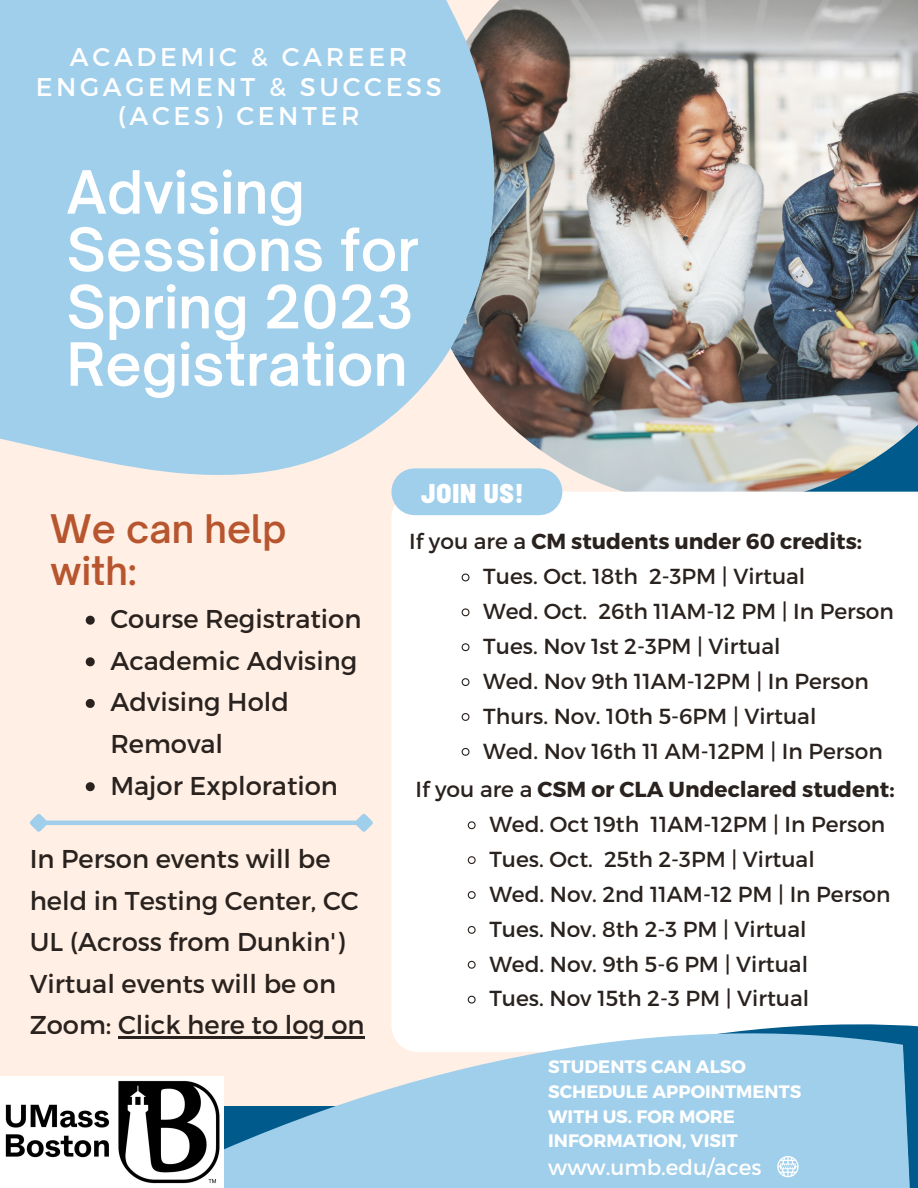
<style>
.page{position:relative;width:918px;height:1188px;background:#ffefe4}
.page>*{position:absolute;margin:0;border:0;box-sizing:border-box;transform-origin:0 0}
.t1{font:600 57px/57.3px "Open Sauce One";color:#fff}
.t2{font:600 37.8px/42.3px "Open Sauce One";color:#b7552e}
.t3{font:900 semi-condensed 27.15px "Barlow";letter-spacing:.035em;color:#fff}
.t4{font:25.8px/41.7px "Montserrat";color:#29221e}
.t5{font:25.65px/29.2px "Montserrat";letter-spacing:.14em;color:#fff;text-align:center}
.t6{font:21.75px/34.8px "Montserrat";color:#29221e}
.t7{font:700 21.75px "Montserrat";color:#29221e}
.t8{font:21.45px "Montserrat";color:#fff}
.t9{font:700 18px/24.8px "Montserrat";color:#fff}
.s1{font-weight:400}
</style>
<div class="page">
<img style="left:623px;top:0;width:295px;height:492px">
<svg style="left:0;top:0;width:623px;height:492px;background:#a3c2d4"></svg>
<div style="left:391px;top:492px;width:527px;height:506px;background:#fff"></div>
<div style="left:414px;top:469px;width:125px;height:46px;background:#a0cfeb"></div>
<div style="left:391px;top:998px;width:527px;height:190px;background:#fff"></div>
<svg style="left:29px;top:1004px;width:888px;height:184px;fill:#a0cfeb"></svg>
<svg style="left:777px;top:1156px;width:22px;height:21px"></svg>
<img style="left:0;top:1076px;width:224px;height:111px">
<svg style="left:461px;top:573px;width:9px;height:9px"></svg>
<svg style="left:461px;top:608px;width:9px;height:9px"></svg>
<svg style="left:461px;top:642px;width:9px;height:10px"></svg>
<svg style="left:461px;top:677px;width:9px;height:10px"></svg>
<svg style="left:461px;top:712px;width:9px;height:10px"></svg>
<svg style="left:461px;top:747px;width:9px;height:10px"></svg>
<svg style="left:86px;top:616px;width:9px;height:9px"></svg>
<svg style="left:86px;top:657px;width:9px;height:9px"></svg>
<svg style="left:86px;top:699px;width:9px;height:9px"></svg>
<svg style="left:86px;top:782px;width:9px;height:9px"></svg>
<svg style="left:467px;top:821px;width:9px;height:9px"></svg>
<svg style="left:467px;top:855px;width:9px;height:10px"></svg>
<svg style="left:467px;top:890px;width:9px;height:10px"></svg>
<svg style="left:467px;top:925px;width:9px;height:10px"></svg>
<svg style="left:467px;top:960px;width:9px;height:10px"></svg>
<svg style="left:467px;top:995px;width:9px;height:9px"></svg>
<hr style="left:118px;top:1037px;width:247px;height:2px;background:#29221e">
<hr style="left:44px;top:821px;width:314px;height:4px;background:#a0cfeb">
<svg style="left:30px;top:813px;width:22px;height:19px"></svg>
<svg style="left:351px;top:814px;width:22px;height:18px"></svg>
<p class="t5" style="left:36px;top:41px;width:407px">ACADEMIC &amp; CAREER<br>ENGAGEMENT &amp; SUCCESS (ACES) CENTER</p>
<h1 class="t1" style="left:67px;top:163px;width:354px">Advising<br>Sessions for<br>Spring 2023<br>Registration</h1>
<h2 class="t2" style="left:50px;top:507px;width:238px">We can help with:</h2>
<p class="t4" style="left:110px;top:597px;width:253px">Course Registration<br>Academic Advising<br>Advising Hold<br>Removal<br>Major Exploration</p>
<p class="t4" style="left:30px;top:837px;width:336px">In Person events will be held in Testing Center, CC<br>UL (Across from Dunkin')<br>Virtual events will be on<br>Zoom: Click here to log on</p>
<p class="t3" style="left:421px;top:476px;width:104px">JOIN US!</p>
<p class="t7" style="left:409px;top:527px;width:454px"><span class="s1">If you are a</span> CM students under 60 credits:</p>
<p class="t6" style="left:483px;top:558px;width:412px">Tues. Oct. 18th 2-3PM | Virtual<br>Wed. Oct. 26th 11AM-12 PM | In Person<br>Tues. Nov 1st 2-3PM | Virtual<br>Wed. Nov 9th 11AM-12PM | In Person<br>Thurs. Nov. 10th 5-6PM | Virtual<br>Wed. Nov 16th 11 AM-12PM | In Person</p>
<p class="t7" style="left:415px;top:775px;width:481px"><span class="s1">If you are a</span> CSM or CLA Undeclared student:</p>
<p class="t6" style="left:489px;top:806px;width:403px">Wed. Oct 19th 11AM-12PM | In Person<br>Tues. Oct. 25th 2-3PM | Virtual<br>Wed. Nov. 2nd 11AM-12 PM | In Person<br>Tues. Nov. 8th 2-3 PM | Virtual<br>Wed. Nov. 9th 5-6 PM | Virtual<br>Tues. Nov 15th 2-3 PM | Virtual</p>
<p class="t9" style="left:548px;top:1053px;width:255px">STUDENTS CAN ALSO<br>SCHEDULE APPOINTMENTS<br>WITH US. FOR MORE<br>INFORMATION, VISIT</p>
<p class="t8" style="left:548px;top:1153px;width:215px">www.umb.edu/aces</p>
</div>
